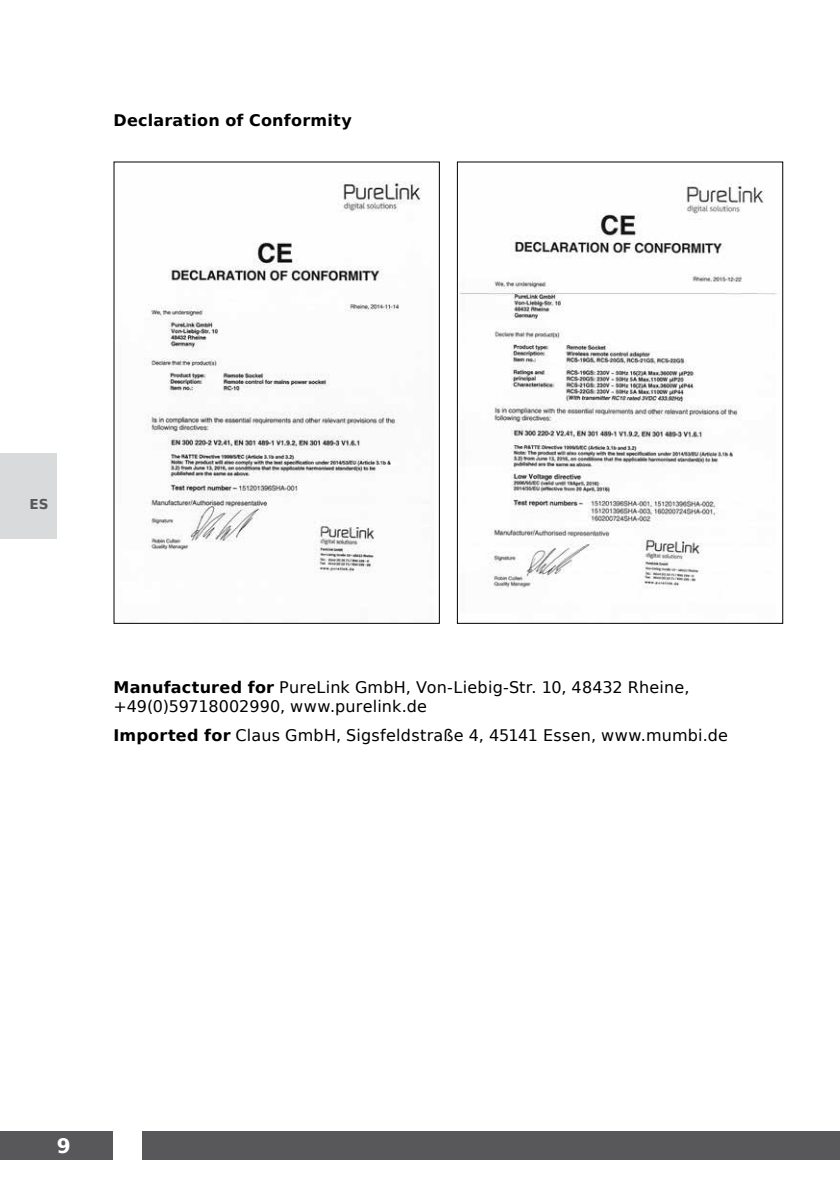
<style>
.page{position:relative;width:840px;height:1191px;background:#fff}
.page>*{position:absolute;margin:0;border:0;box-sizing:border-box;transform-origin:0 0}
.t1{font:700 20px "DejaVu Sans";color:#fff}
.t2{font:16px/19.2px "DejaVu Sans";letter-spacing:.01em;color:#000}
.t3{font:700 16px "DejaVu Sans";letter-spacing:.01em;color:#000}
.t4{font:700 13.6px "DejaVu Sans";color:#58585a}
.s1{font-weight:700}
</style>
<div class="page">
<div style="left:0;top:1131px;width:839px;height:28px;background:#58585a"></div>
<div style="left:113px;top:1130px;width:29px;height:29px;background:#fff"></div>
<div style="left:0;top:454px;width:57px;height:85px;background:#d9dadb"></div>
<img style="left:147px;top:181px;width:275px;height:392px">
<img style="left:459px;top:182px;width:318px;height:408px">
<div style="left:456px;top:161px;width:326px;height:463px;border:1px solid #000"></div>
<p class="t3" style="left:113px;top:107px;width:240px">Declaration of Conformity</p>
<p class="t4" style="left:29px;top:493px;width:21px">ES</p>
<p class="t2" style="left:113px;top:677px;width:577px"><span class="s1">Manufactured for</span> PureLink GmbH, Von-Liebig-Str. 10, 48432 Rheine, +49(0)59718002990, www.purelink.de</p>
<p class="t2" style="left:113px;top:725px;width:615px"><span class="s1">Imported for</span> Claus GmbH, Sigsfeldstraße 4, 45141 Essen, www.mumbi.de</p>
<p class="t1" style="left:57px;top:1129px;width:15px">9</p>
</div>
